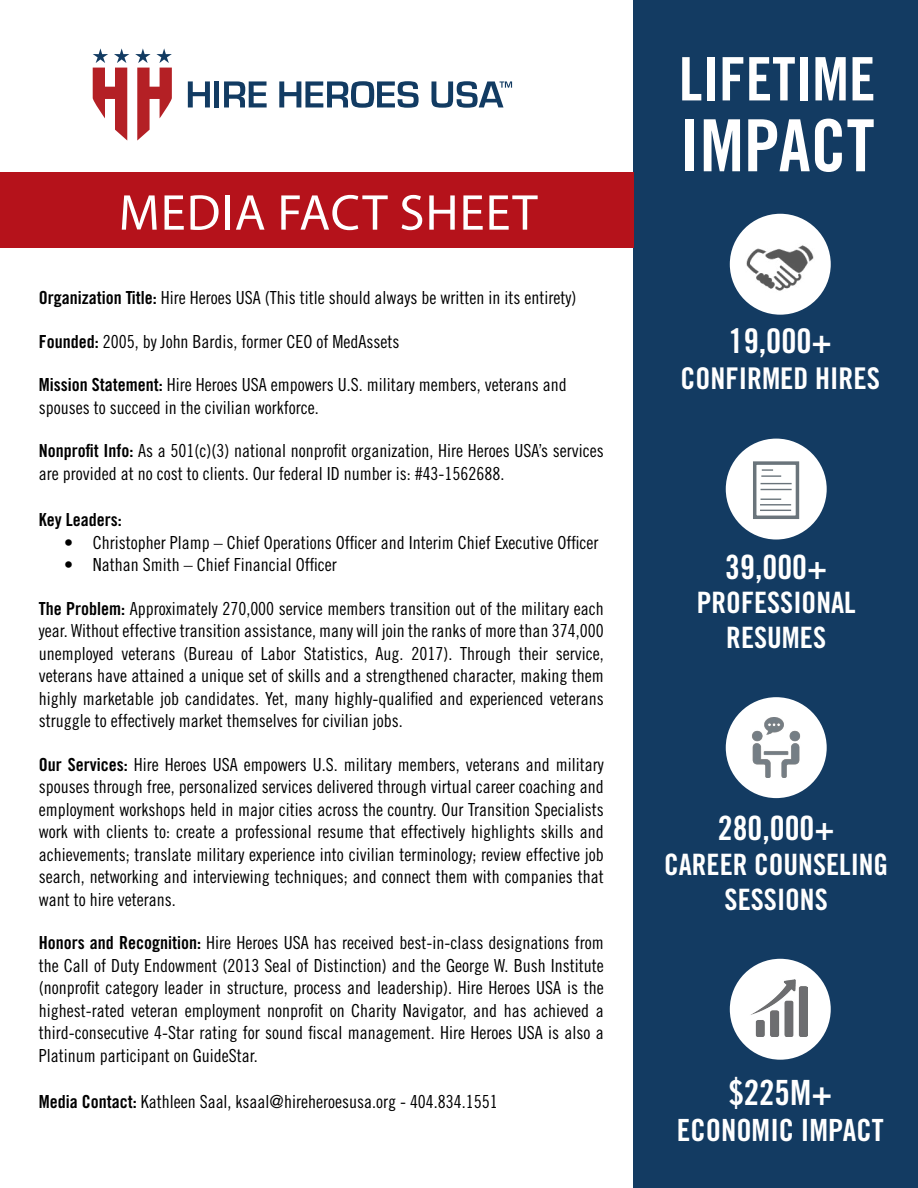
<style>
.page{position:relative;width:918px;height:1188px;background:#fff}
.page>*{position:absolute;margin:0;border:0;box-sizing:border-box;transform-origin:0 0}
.t1{font:72px "Trade Gothic Bold Cond Twenty";color:#fff}
.t2{font:60px "Trade Gothic Bold Cond Twenty";color:#fff}
.t3{font:50.7px "Myriad Pro";letter-spacing:.02em;color:#fff}
.t4{font:34.8px "Trade Gothic Bold Cond Twenty";color:#fff}
.t5{font:34.05px "Trade Gothic Bold Cond Twenty";color:#fff}
.t6{font:33.45px "Trade Gothic Bold Cond Twenty";color:#fff}
.t7{font:30.6px "Trade Gothic Bold Cond Twenty";color:#fff}
.t8{font:29.85px "Trade Gothic Bold Cond Twenty";color:#fff}
.t9{font:29.55px/34.8px "Trade Gothic Bold Cond Twenty";color:#fff;text-align:center}
.t10{font:18px/22.5px "Trade Gothic Cond Eighteen";color:#000;text-align:justify}
.t11{font:18px "Trade Gothic Bold Cond Twenty";color:#000}
.s1{font-family:"Trade Gothic Bold Cond Twenty"}
</style>
<div class="page">
<div style="left:633px;top:0;width:285px;height:1188px;background:#133b62"></div>
<div style="left:0;top:172px;width:633px;height:75px;background:#b5121b"></div>
<svg style="left:93px;top:48px;width:36px;height:93px"></svg>
<svg style="left:135px;top:48px;width:37px;height:93px"></svg>
<svg style="left:188px;top:81px;width:22px;height:26px"></svg>
<div style="left:214px;top:81px;width:5px;height:26px;background:#123b62"></div>
<svg style="left:224px;top:81px;width:43px;height:26px"></svg>
<svg style="left:279px;top:81px;width:140px;height:27px"></svg>
<svg style="left:431px;top:81px;width:81px;height:27px"></svg>
<div style="left:730px;top:214px;width:101px;height:101px;background:#fff;border-radius:50%"></div>
<img style="left:741px;top:229px;width:78px;height:78px">
<div style="left:726px;top:439px;width:101px;height:101px;background:#fff;border-radius:50%"></div>
<svg style="left:762px;top:469px;width:11px;height:2px"></svg>
<div style="left:753px;top:461px;width:46px;height:58px;border:3px solid #6a747b"></div>
<hr style="left:761px;top:483px;width:31px;height:1px;background:#6a747b">
<hr style="left:761px;top:475px;width:20px;height:2px;background:#6a747b">
<hr style="left:761px;top:489px;width:31px;height:1px;background:#6a747b">
<svg style="left:761px;top:499px;width:20px;height:1px"></svg>
<hr style="left:760px;top:504px;width:31px;height:1px;background:#6a747b">
<hr style="left:760px;top:510px;width:31px;height:1px;background:#6a747b">
<div style="left:730px;top:959px;width:101px;height:101px;background:#fff;border-radius:50%"></div>
<img style="left:751px;top:979px;width:57px;height:57px">
<div style="left:726px;top:697px;width:101px;height:101px;background:#fff;border-radius:50%"></div>
<img style="left:752px;top:717px;width:49px;height:61px">
<h3 class="t3" style="left:119px;top:181px;width:420px">MEDIA FACT SHEET</h3>
<p class="t10" style="left:39px;top:287px;width:539px"><span class="s1">Organization Title:</span> Hire Heroes USA (This title should always be written in its entirety)</p>
<p class="t10" style="left:39px;top:330px;width:362px"><span class="s1">Founded:</span> 2005, by John Bardis, former CEO of MedAssets</p>
<p class="t10" style="left:39px;top:374px;width:529px"><span class="s1">Mission Statement:</span> Hire Heroes USA empowers U.S. military members, veterans and spouses to succeed in the civilian workforce.</p>
<p class="t10" style="left:39px;top:440px;width:566px"><span class="s1">Nonprofit Info:</span> As a 501(c)(3) national nonprofit organization, Hire Heroes USA’s services are provided at no cost to clients. Our federal ID number is: #43-1562688.</p>
<p class="t11" style="left:39px;top:509px;width:84px">Key Leaders:</p>
<p class="t10" style="left:64px;top:531px;width:536px">• Christopher Plamp – Chief Operations Officer and Interim Chief Executive Officer</p>
<p class="t10" style="left:64px;top:554px;width:274px">• Nathan Smith – Chief Financial Officer</p>
<p class="t10" style="left:39px;top:597px;width:567px"><span class="s1">The Problem:</span> Approximately 270,000 service members transition out of the military each year. Without effective transition assistance, many will join the ranks of more than 374,000 unemployed veterans (Bureau of Labor Statistics, Aug. 2017). Through their service, veterans have attained a unique set of skills and a strengthened character, making them highly marketable job candidates. Yet, many highly-qualified and experienced veterans struggle to effectively market themselves for civilian jobs.</p>
<p class="t10" style="left:39px;top:753px;width:567px"><span class="s1">Our Services:</span> Hire Heroes USA empowers U.S. military members, veterans and military spouses through free, personalized services delivered through virtual career coaching and employment workshops held in major cities across the country. Our Transition Specialists work with clients to: create a professional resume that effectively highlights skills and achievements; translate military experience into civilian terminology; review effective job search, networking and interviewing techniques; and connect them with companies that want to hire veterans.</p>
<p class="t10" style="left:39px;top:932px;width:567px"><span class="s1">Honors and Recognition:</span> Hire Heroes USA has received best-in-class designations from the Call of Duty Endowment (2013 Seal of Distinction) and the George W. Bush Institute (nonprofit category leader in structure, process and leadership). Hire Heroes USA is the highest-rated veteran employment nonprofit on Charity Navigator, and has achieved a third-consecutive 4-Star rating for sound fiscal management. Hire Heroes USA is also a Platinum participant on GuideStar.</p>
<p class="t10" style="left:39px;top:1091px;width:461px"><span class="s1">Media Contact:</span> Kathleen Saal, ksaal@hireheroesusa.org - 404.834.1551</p>
<h2 class="t2" style="left:679px;top:43px;width:198px">LIFETIME</h2>
<h1 class="t1" style="left:680px;top:102px;width:196px">IMPACT</h1>
<h3 class="t5" style="left:729px;top:321px;width:105px">19,000+</h3>
<h3 class="t8" style="left:681px;top:360px;width:201px">CONFIRMED HIRES</h3>
<h3 class="t6" style="left:725px;top:546px;width:103px">39,000+</h3>
<h3 class="t9" style="left:697px;top:585px;width:160px">PROFESSIONAL<br>RESUMES</h3>
<h3 class="t6" style="left:718px;top:808px;width:118px">280,000+</h3>
<h3 class="t9" style="left:664px;top:847px;width:226px">CAREER COUNSELING<br>SESSIONS</h3>
<h3 class="t4" style="left:728px;top:1072px;width:105px">$225M+</h3>
<h3 class="t7" style="left:677px;top:1112px;width:208px">ECONOMIC IMPACT</h3>
</div>
